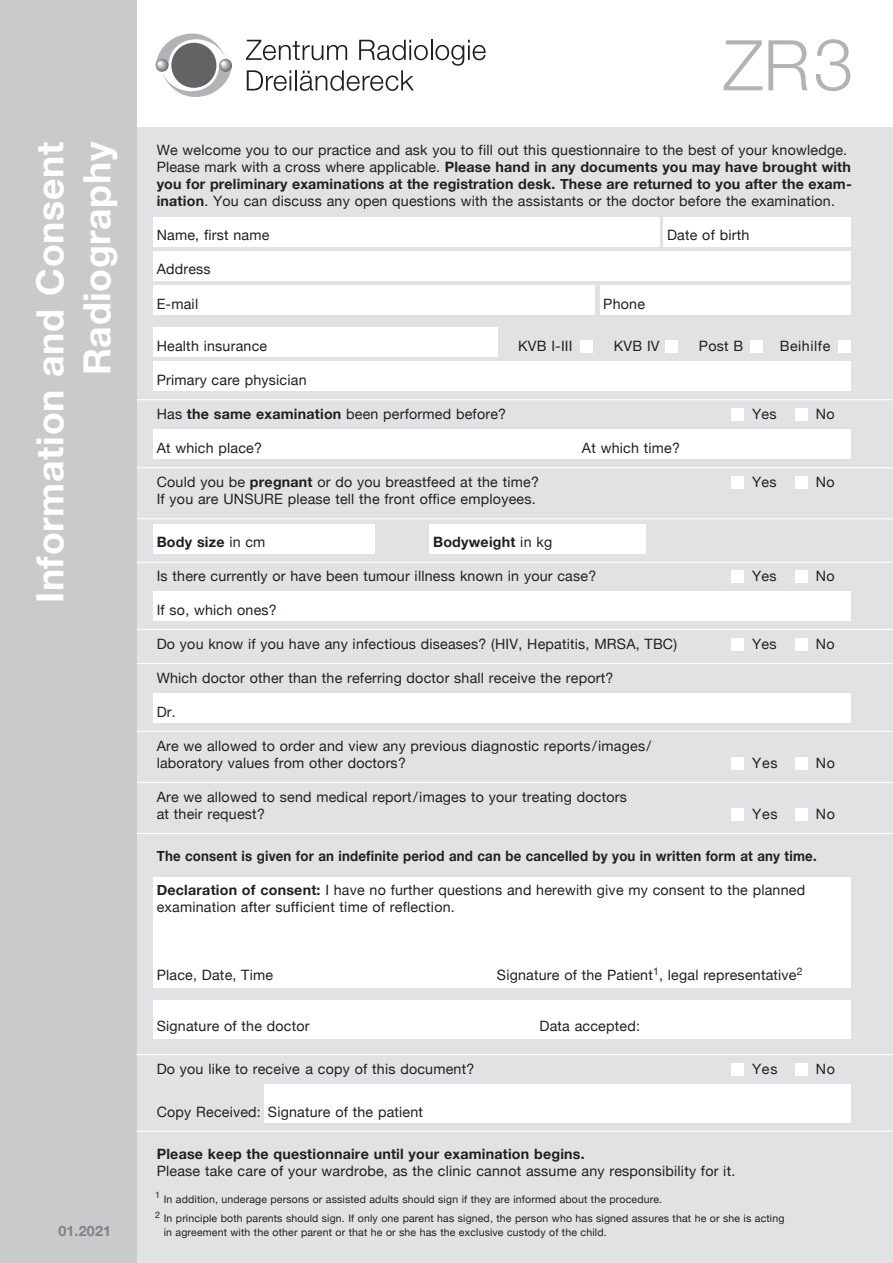
<style>
.page{position:relative;width:893px;height:1263px;background:#fff}
.page>*{position:absolute;margin:0;border:0;box-sizing:border-box;transform-origin:0 0}
.t1{font:700 37.5px "Helvetica Neue";letter-spacing:.02em;color:#fff}
.t2{font:14.25px/17px "Helvetica Neue";letter-spacing:.015em;color:#231f20}
.t3{font:700 14.25px "Helvetica Neue";letter-spacing:.015em;color:#231f20;scale:.93 1}
.t4{font:700 14.25px "Helvetica Neue";letter-spacing:.015em;color:#231f20}
.t5{font:14.25px "Helvetica Neue";letter-spacing:.04em;color:#231f20}
.t6{font:700 14.25px "Helvetica Neue";letter-spacing:.015em;color:#808285}
.t7{font:10.5px/19.5px "Helvetica Neue";letter-spacing:.015em;color:#231f20}
.s1{font-weight:700}
.s2{font-weight:400}
</style>
<div class="page">
<svg style="left:246px;top:40px;width:240px;height:51px"></svg>
<svg style="left:156px;top:34px;width:76px;height:63px"></svg>
<svg style="left:724px;top:40px;width:38px;height:50px"></svg>
<svg style="left:768px;top:40px;width:40px;height:50px"></svg>
<svg style="left:816px;top:39px;width:34px;height:52px"></svg>
<div style="left:136px;top:128px;width:757px;height:1135px;background:#e1e2e4"></div>
<div style="left:153px;top:285px;width:442px;height:30px;background:#fff"></div>
<div style="left:600px;top:285px;width:250px;height:30px;background:#fff"></div>
<div style="left:153px;top:361px;width:697px;height:30px;background:#fff"></div>
<div style="left:153px;top:327px;width:344px;height:30px;background:#fff"></div>
<div style="left:750px;top:340px;width:13px;height:13px;background:#fff"></div>
<div style="left:665px;top:340px;width:13px;height:13px;background:#fff"></div>
<div style="left:580px;top:340px;width:13px;height:13px;background:#fff"></div>
<div style="left:838px;top:340px;width:12px;height:13px;background:#fff"></div>
<div style="left:153px;top:429px;width:697px;height:30px;background:#fff"></div>
<div style="left:153px;top:693px;width:697px;height:30px;background:#fff"></div>
<div style="left:153px;top:591px;width:697px;height:30px;background:#fff"></div>
<div style="left:731px;top:408px;width:13px;height:13px;background:#fff"></div>
<div style="left:795px;top:408px;width:13px;height:13px;background:#fff"></div>
<div style="left:731px;top:476px;width:13px;height:13px;background:#fff"></div>
<div style="left:731px;top:570px;width:13px;height:13px;background:#fff"></div>
<div style="left:795px;top:476px;width:13px;height:13px;background:#fff"></div>
<div style="left:795px;top:570px;width:13px;height:13px;background:#fff"></div>
<div style="left:731px;top:638px;width:13px;height:13px;background:#fff"></div>
<div style="left:795px;top:638px;width:13px;height:13px;background:#fff"></div>
<div style="left:731px;top:757px;width:13px;height:13px;background:#fff"></div>
<div style="left:795px;top:757px;width:13px;height:13px;background:#fff"></div>
<div style="left:731px;top:808px;width:13px;height:13px;background:#fff"></div>
<div style="left:795px;top:808px;width:13px;height:13px;background:#fff"></div>
<hr style="left:136px;top:833px;width:757px;height:1px;background:#fff">
<hr style="left:136px;top:782px;width:757px;height:1px;background:#fff">
<hr style="left:136px;top:731px;width:757px;height:1px;background:#fff">
<hr style="left:136px;top:629px;width:757px;height:1px;background:#fff">
<hr style="left:136px;top:518px;width:757px;height:1px;background:#fff">
<hr style="left:136px;top:663px;width:757px;height:1px;background:#fff">
<hr style="left:136px;top:467px;width:757px;height:1px;background:#fff">
<hr style="left:136px;top:399px;width:757px;height:1px;background:#fff">
<div style="left:153px;top:217px;width:506px;height:30px;background:#fff"></div>
<div style="left:663px;top:217px;width:187px;height:30px;background:#fff"></div>
<div style="left:153px;top:251px;width:697px;height:30px;background:#fff"></div>
<hr style="left:136px;top:562px;width:757px;height:1px;background:#fff">
<div style="left:153px;top:524px;width:221px;height:30px;background:#fff"></div>
<div style="left:429px;top:524px;width:217px;height:30px;background:#fff"></div>
<div style="left:0;top:0;width:136px;height:1263px;background:#c9cacc"></div>
<div style="left:153px;top:877px;width:697px;height:111px;background:#fff"></div>
<div style="left:153px;top:1000px;width:697px;height:39px;background:#fff"></div>
<hr style="left:136px;top:1131px;width:757px;height:1px;background:#fff">
<div style="left:264px;top:1084px;width:586px;height:39px;background:#fff"></div>
<div style="left:731px;top:1063px;width:13px;height:13px;background:#fff"></div>
<div style="left:795px;top:1063px;width:13px;height:13px;background:#fff"></div>
<hr style="left:136px;top:1054px;width:757px;height:1px;background:#fff">
<h1 class="t1" style="left:21px;top:603px;width:463px;rotate:-90deg">Information and Consent</h1>
<h1 class="t1" style="left:68px;top:375px;width:235px;rotate:-90deg">Radiography</h1>
<p class="t6" style="left:58px;top:1219px;width:54px">01.2021</p>
<p class="t2" style="left:157px;top:143px;width:697px">We welcome you to our practice and ask you to fill out this questionnaire to the best of your knowledge.<br>Please mark with a cross where applicable. <span class="s1">Please hand in any documents you may have brought with you for preliminary examinations at the registration desk. These are returned to you after the exam&shy;ination</span>. You can discuss any open questions with the assistants or the doctor before the examination.</p>
<p class="t2" style="left:157px;top:228px;width:114px">Name, first name</p>
<p class="t2" style="left:667px;top:228px;width:84px">Date of birth</p>
<p class="t2" style="left:157px;top:262px;width:56px">Address</p>
<p class="t2" style="left:157px;top:296px;width:43px">E-mail</p>
<p class="t2" style="left:603px;top:296px;width:43px">Phone</p>
<p class="t2" style="left:157px;top:338px;width:112px">Health insurance</p>
<p class="t2" style="left:518px;top:338px;width:56px">KVB I-III</p>
<p class="t2" style="left:614px;top:338px;width:47px">KVB IV</p>
<p class="t2" style="left:699px;top:338px;width:46px">Post B</p>
<p class="t5" style="left:780px;top:336px;width:52px">Beihilfe</p>
<p class="t2" style="left:157px;top:372px;width:151px">Primary care physician</p>
<p class="t2" style="left:157px;top:406px;width:351px">Has <span class="s1">the same examination</span> been performed before?</p>
<p class="t2" style="left:752px;top:406px;width:26px">Yes</p>
<p class="t2" style="left:816px;top:406px;width:20px">No</p>
<p class="t2" style="left:157px;top:440px;width:107px">At which place?</p>
<p class="t2" style="left:582px;top:440px;width:100px">At which time?</p>
<p class="t2" style="left:157px;top:474px;width:384px">Could you be <span class="s1">pregnant</span> or do you breastfeed at the time?</p>
<p class="t2" style="left:752px;top:474px;width:26px">Yes</p>
<p class="t2" style="left:816px;top:474px;width:20px">No</p>
<p class="t2" style="left:157px;top:491px;width:380px">If you are UNSURE please tell the front office employees.</p>
<p class="t4" style="left:157px;top:530px;width:110px">Body size <span class="s2">in cm</span></p>
<p class="t4" style="left:433px;top:530px;width:121px">Bodyweight <span class="s2">in kg</span></p>
<p class="t2" style="left:157px;top:568px;width:441px">Is there currently or have been tumour illness known in your case?</p>
<p class="t2" style="left:752px;top:568px;width:26px">Yes</p>
<p class="t2" style="left:816px;top:568px;width:20px">No</p>
<p class="t2" style="left:157px;top:602px;width:122px">If so, which ones?</p>
<p class="t2" style="left:157px;top:636px;width:522px">Do you know if you have any infectious diseases? (HIV, Hepatitis, MRSA, TBC)</p>
<p class="t2" style="left:752px;top:636px;width:26px">Yes</p>
<p class="t2" style="left:816px;top:636px;width:20px">No</p>
<p class="t2" style="left:157px;top:670px;width:458px">Which doctor other than the referring doctor shall receive the report?</p>
<p class="t2" style="left:157px;top:704px;width:21px">Dr.</p>
<p class="t2" style="left:157px;top:738px;width:496px">Are we allowed to order and view any previous diagnostic reports/images/ laboratory values from other doctors?</p>
<p class="t2" style="left:752px;top:755px;width:27px">Yes</p>
<p class="t2" style="left:816px;top:755px;width:21px">No</p>
<p class="t2" style="left:157px;top:789px;width:472px">Are we allowed to send medical report/images to your treating doctors at their request?</p>
<p class="t2" style="left:752px;top:806px;width:27px">Yes</p>
<p class="t2" style="left:816px;top:806px;width:21px">No</p>
<p class="t3" style="left:157px;top:845px;width:711px">The consent is given for an indefinite period and can be cancelled by you in written form at any time.</p>
<p class="t2" style="left:157px;top:883px;width:650px"><span class="s1">Declaration of consent:</span> I have no further questions and herewith give my consent to the planned examination after sufficient time of reflection.</p>
<p class="t2" style="left:157px;top:968px;width:118px">Place, Date, Time</p>
<p class="t2" style="left:497px;top:968px;width:307px">Signature of the Patient<sup>1</sup>, legal representative<sup>2</sup></p>
<p class="t2" style="left:157px;top:1019px;width:154px">Signature of the doctor</p>
<p class="t2" style="left:539px;top:1019px;width:102px">Data accepted:</p>
<p class="t2" style="left:157px;top:1061px;width:319px">Do you like to receive a copy of this document?</p>
<p class="t2" style="left:752px;top:1061px;width:27px">Yes</p>
<p class="t2" style="left:816px;top:1061px;width:21px">No</p>
<p class="t2" style="left:157px;top:1104px;width:268px">Copy Received: Signature of the patient</p>
<p class="t4" style="left:157px;top:1143px;width:430px">Please keep the questionnaire until your examination begins.</p>
<p class="t2" style="left:157px;top:1163px;width:580px">Please take care of your wardrobe, as the clinic cannot assume any responsibility for it.</p>
<p class="t7" style="left:155px;top:1190px;width:631px"><sup>1</sup> In addition, underage persons or assisted adults should sign if they are informed about the procedure.<br><sup>2</sup> In principle both parents should sign. If only one parent has signed, the person who has signed assures that he or she is acting</p>
<p class="t7" style="left:164px;top:1223px;width:444px">in agreement with the other parent or that he or she has the exclusive custody of the child.</p>
</div>
